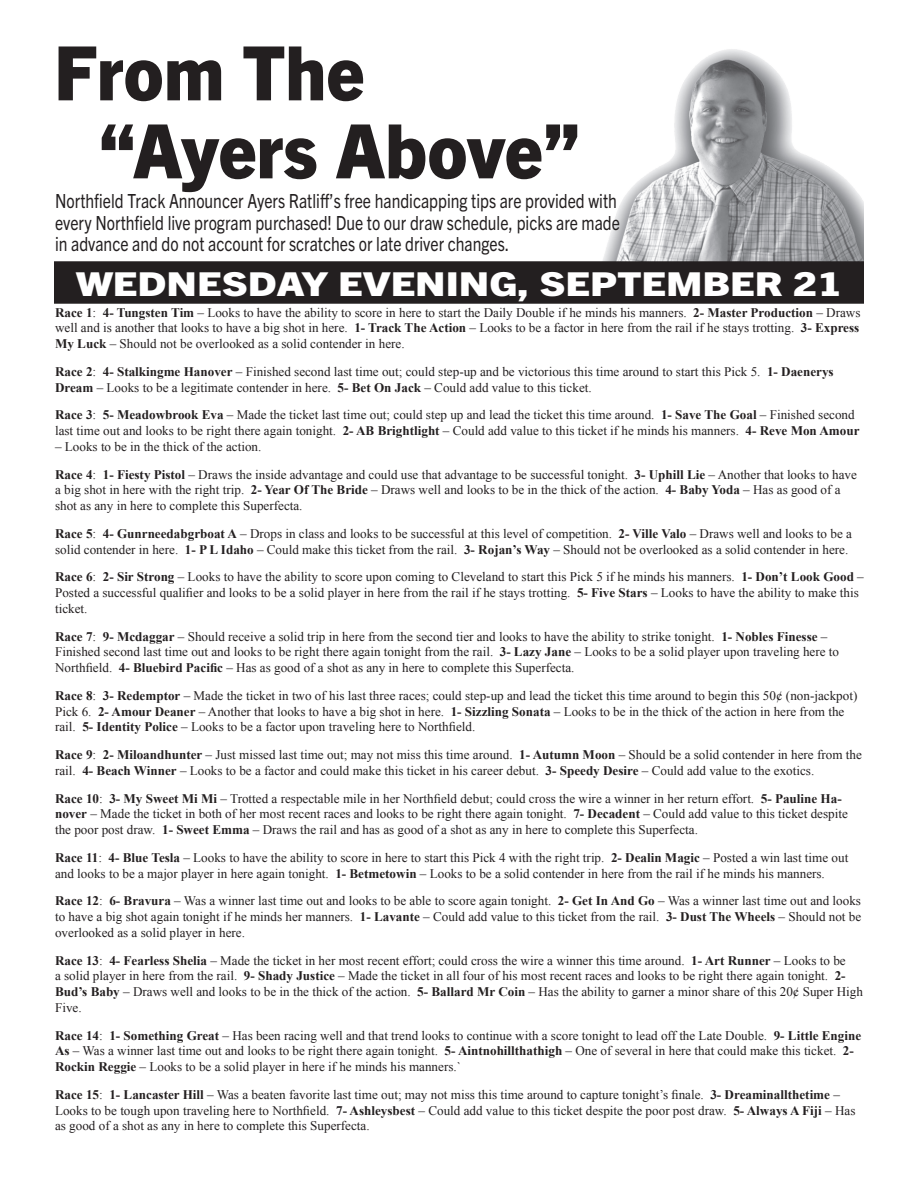
<style>
.page{position:relative;width:918px;height:1188px;background:#fff}
.page>*{position:absolute;margin:0;border:0;box-sizing:border-box;transform-origin:0 0}
.t1{font:800 75px "Trade Gothic Next LT Pro";color:#231f20}
.t2{font:800 33px "Trade Gothic Next LT Pro";color:#fff;scale:1.25 1}
.t3{font:19.5px "Trade Gothic Next LT Pro";color:#231f20;scale:.81 1}
.No_Spacing{font:13.2px/15.8px "Times New Roman";color:#231f20}
.s1{font-weight:700}
</style>
<div class="page">
<img style="left:603px;top:49px;width:261px;height:212px">
<div style="left:56px;top:263px;width:806px;height:39px;background:#231f20"></div>
<div style="left:54px;top:261px;width:810px;height:43px;border:3px solid #231f20"></div>
<p class="t1" style="left:54px;top:21px;width:312px">From The</p>
<p class="t1" style="left:98px;top:99px;width:485px">“Ayers Above”</p>
<p class="t3" style="left:55px;top:187px;width:695px">Northfield Track Announcer Ayers Ratliff’s free handicapping tips are provided with</p>
<p class="t3" style="left:55px;top:210px;width:699px">every Northfield live program purchased! Due to our draw schedule, picks are made</p>
<p class="t3" style="left:55px;top:231px;width:562px">in advance and do not account for scratches or late driver changes.</p>
<p class="t2" style="left:76px;top:261px;width:614px">WEDNESDAY EVENING, SEPTEMBER 21</p>
<p class="No_Spacing" style="left:55px;top:304px;width:807px;text-align:justify"><span class="s1">Race 1</span>: <span class="s1">4- Tungsten Tim</span> – Looks to have the ability to score in here to start the Daily Double if he minds his manners. <span class="s1">2- Master Production</span> – Draws well and is another that looks to have a big shot in here. <span class="s1">1- Track The Action</span> – Looks to be a factor in here from the rail if he stays trotting. <span class="s1">3- Express My Luck</span> – Should not be overlooked as a solid contender in here.</p>
<p class="No_Spacing" style="left:55px;top:363px;width:780px"><span class="s1">Race 2</span>: <span class="s1">4- Stalkingme Hanover</span> – Finished second last time out; could step-up and be victorious this time around to start this Pick 5. <span class="s1">1- Daenerys<br>Dream</span> – Looks to be a legitimate contender in here. <span class="s1">5- Bet On Jack</span> – Could add value to this ticket.</p>
<p class="No_Spacing" style="left:55px;top:407px;width:806px"><span class="s1">Race 3</span>: <span class="s1">5- Meadowbrook Eva</span> – Made the ticket last time out; could step up and lead the ticket this time around. <span class="s1">1- Save The Goal</span> – Finished second last time out and looks to be right there again tonight. <span class="s1">2- AB Brightlight</span> – Could add value to this ticket if he minds his manners. <span class="s1">4- Reve Mon Amour</span></p>
<p class="No_Spacing" style="left:55px;top:438px;width:208px">– Looks to be in the thick of the action.</p>
<p class="No_Spacing" style="left:55px;top:466px;width:803px"><span class="s1">Race 4</span>: <span class="s1">1- Fiesty Pistol</span> – Draws the inside advantage and could use that advantage to be successful tonight. <span class="s1">3- Uphill Lie</span> – Another that looks to have a big shot in here with the right trip. <span class="s1">2- Year Of The Bride</span> – Draws well and looks to be in the thick of the action. <span class="s1">4- Baby Yoda</span> – Has as good of a shot as any in here to complete this Superfecta.</p>
<p class="No_Spacing" style="left:55px;top:525px;width:798px"><span class="s1">Race 5</span>: <span class="s1">4- Gunrneedabgrboat A</span> – Drops in class and looks to be successful at this level of competition. <span class="s1">2- Ville Valo</span> – Draws well and looks to be a solid contender in here. <span class="s1">1- P L Idaho</span> – Could make this ticket from the rail. <span class="s1">3- Rojan’s Way</span> – Should not be overlooked as a solid contender in here.</p>
<p class="No_Spacing" style="left:55px;top:569px;width:810px"><span class="s1">Race 6</span>: <span class="s1">2- Sir Strong</span> – Looks to have the ability to score upon coming to Cleveland to start this Pick 5 if he minds his manners. <span class="s1">1- Don’t Look Good</span> –<br>Posted a successful qualifier and looks to be a solid player in here from the rail if he stays trotting. <span class="s1">5- Five Stars</span> – Looks to have the ability to make this ticket.</p>
<p class="No_Spacing" style="left:55px;top:628px;width:786px"><span class="s1">Race 7</span>: <span class="s1">9- Mcdaggar</span> – Should receive a solid trip in here from the second tier and looks to have the ability to strike tonight. <span class="s1">1- Nobles Finesse</span> –<br>Finished second last time out and looks to be right there again tonight from the rail. <span class="s1">3- Lazy Jane</span> – Looks to be a solid player upon traveling here to<br>Northfield. <span class="s1">4- Bluebird Pacific</span> – Has as good of a shot as any in here to complete this Superfecta.</p>
<p class="No_Spacing" style="left:55px;top:687px;width:804px"><span class="s1">Race 8</span>: <span class="s1">3- Redemptor</span> – Made the ticket in two of his last three races; could step-up and lead the ticket this time around to begin this 50¢ (non-jackpot)<br>Pick 6. <span class="s1">2- Amour Deaner</span> – Another that looks to have a big shot in here. <span class="s1">1- Sizzling Sonata</span> – Looks to be in the thick of the action in here from the rail. <span class="s1">5- Identity Police</span> – Looks to be a factor upon traveling here to Northfield.</p>
<p class="No_Spacing" style="left:55px;top:747px;width:808px"><span class="s1">Race 9</span>: <span class="s1">2- Miloandhunter</span> – Just missed last time out; may not miss this time around. <span class="s1">1- Autumn Moon</span> – Should be a solid contender in here from the rail. <span class="s1">4- Beach Winner</span> – Looks to be a factor and could make this ticket in his career debut. <span class="s1">3- Speedy Desire</span> – Could add value to the exotics.</p>
<p class="No_Spacing" style="left:55px;top:790px;width:794px"><span class="s1">Race 10</span>: <span class="s1">3- My Sweet Mi Mi</span> – Trotted a respectable mile in her Northfield debut; could cross the wire a winner in her return effort. <span class="s1">5- Pauline Ha&shy;nover</span> – Made the ticket in both of her most recent races and looks to be right there again tonight. <span class="s1">7- Decadent</span> – Could add value to this ticket despite the poor post draw. <span class="s1">1- Sweet Emma</span> – Draws the rail and has as good of a shot as any in here to complete this Superfecta.</p>
<p class="No_Spacing" style="left:55px;top:849px;width:795px"><span class="s1">Race 11</span>: <span class="s1">4- Blue Tesla</span> – Looks to have the ability to score in here to start this Pick 4 with the right trip. <span class="s1">2- Dealin Magic</span> – Posted a win last time out and looks to be a major player in here again tonight. <span class="s1">1- Betmetowin</span> – Looks to be a solid contender in here from the rail if he minds his manners.</p>
<p class="No_Spacing" style="left:55px;top:893px;width:808px;text-align:justify"><span class="s1">Race 12</span>: <span class="s1">6- Bravura</span> – Was a winner last time out and looks to be able to score again tonight. <span class="s1">2- Get In And Go</span> – Was a winner last time out and looks to have a big shot again tonight if he minds her manners. <span class="s1">1- Lavante</span> – Could add value to this ticket from the rail. <span class="s1">3- Dust The Wheels</span> – Should not be overlooked as a solid player in here.</p>
<p class="No_Spacing" style="left:55px;top:952px;width:809px"><span class="s1">Race 13</span>: <span class="s1">4- Fearless Shelia</span> – Made the ticket in her most recent effort; could cross the wire a winner this time around. <span class="s1">1- Art Runner</span> – Looks to be<br>a solid player in here from the rail. <span class="s1">9- Shady Justice</span> – Made the ticket in all four of his most recent races and looks to be right there again tonight. <span class="s1">2- Bud’s Baby</span> – Draws well and looks to be in the thick of the action. <span class="s1">5- Ballard Mr Coin</span> – Has the ability to garner a minor share of this 20¢ Super High Five.</p>
<p class="No_Spacing" style="left:55px;top:1027px;width:808px"><span class="s1">Race 14</span>: <span class="s1">1- Something Great</span> – Has been racing well and that trend looks to continue with a score tonight to lead off the Late Double. <span class="s1">9- Little Engine<br>As</span> – Was a winner last time out and looks to be right there again tonight. <span class="s1">5- Aintnohillthathigh</span> – One of several in here that could make this ticket. <span class="s1">2-<br>Rockin Reggie</span> – Looks to be a solid player in here if he minds his manners.`</p>
<p class="No_Spacing" style="left:55px;top:1086px;width:802px"><span class="s1">Race 15</span>: <span class="s1">1- Lancaster Hill</span> – Was a beaten favorite last time out; may not miss this time around to capture tonight’s finale. <span class="s1">3- Dreaminallthetime</span> –<br>Looks to be tough upon traveling here to Northfield. <span class="s1">7- Ashleysbest</span> – Could add value to this ticket despite the poor post draw. <span class="s1">5- Always A Fiji</span> – Has as good of a shot as any in here to complete this Superfecta.</p>
</div>
